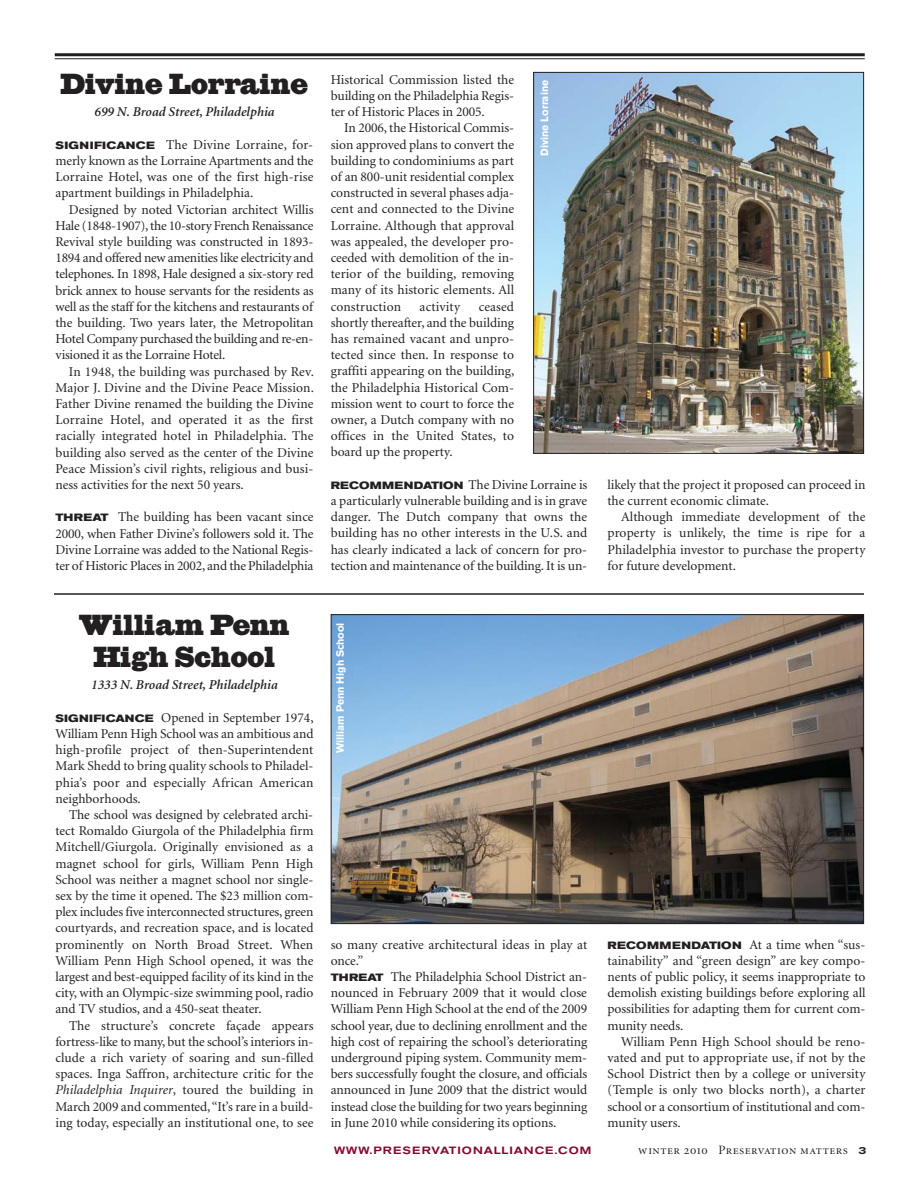
<style>
.page{position:relative;width:918px;height:1188px;background:#fff}
.page>*{position:absolute;margin:0;border:0;box-sizing:border-box;transform-origin:0 0}
.t1{font:27px/31.5px "Egiziano Classic Black OL";color:#231f20;text-align:center}
.t2{font:13.5px/16.2px "Minion";letter-spacing:-.005em;color:#231f20;text-align:justify}
.t3{font:italic 600 13.5px "Minion";color:#231f20}
.t4{font:12.75px "Minion Display Regular SC";letter-spacing:.04em;color:#231f20}
.t5{font:700 10.5px "Akzidenz Grotesk BE";color:#fff}
.t6{font:500 expanded 10.5px "Akzidenz Grotesk BE";letter-spacing:.1em;color:#830b2c}
.s1{font-family:"Akzidenz Grotesk BE";font-weight:700;font-stretch:expanded;font-size:10.5px}
.s2{font-style:italic}
.s3{font-family:"Akzidenz Grotesk BE";font-weight:500;font-stretch:expanded;font-size:10.5px}
</style>
<div class="page">
<hr style="left:55px;top:53px;width:810px;height:3px;background:#231f20">
<hr style="left:55px;top:58px;width:810px;height:1px;background:#231f20">
<hr style="left:54px;top:593px;width:810px;height:2px;background:#231f20">
<img style="left:535px;top:74px;width:327px;height:378px">
<div style="left:533px;top:72px;width:331px;height:382px;border:1px solid #231f20"></div>
<img style="left:333px;top:616px;width:529px;height:306px">
<div style="left:331px;top:614px;width:533px;height:310px;border:1px solid #231f20"></div>
<h1 class="t1" style="left:61px;top:70px;width:249px">Divine Lorraine</h1>
<p class="t3" style="left:94px;top:107px;width:182px">699 N. Broad Street, Philadelphia</p>
<p class="t2" style="left:55px;top:138px;width:260px"><span class="s1">SIGNIFICANCE</span> The Divine Lorraine, for&shy;merly known as the Lorraine Apartments and the Lorraine Hotel, was one of the first high-rise apartment buildings in Philadelphia.</p>
<p class="t2" style="left:55px;top:202px;width:260px;text-indent:14px">Designed by noted Victorian architect Willis Hale (1848-1907), the 10-story French Renaissance Revival style building was constructed in 1893- 1894 and offered new amenities like electricity and telephones. In 1898, Hale designed a six-story red brick annex to house servants for the residents as well as the staff for the kitchens and restaurants of the building. Two years later, the Metropolitan Hotel Company purchased the building and re-en&shy;visioned it as the Lorraine Hotel.</p>
<p class="t2" style="left:55px;top:364px;width:260px;text-indent:14px">In 1948, the building was purchased by Rev.<br>Major J. Divine and the Divine Peace Mission.<br>Father Divine renamed the building the Divine Lorraine Hotel, and operated it as the first racially integrated hotel in Philadelphia. The building also served as the center of the Divine Peace Mission’s civil rights, religious and busi&shy;ness activities for the next 50 years.</p>
<p class="t2" style="left:55px;top:510px;width:260px"><span class="s1">THREAT</span> The building has been vacant since 2000, when Father Divine’s followers sold it. The Divine Lorraine was added to the National Regis&shy;ter of Historic Places in 2002, and the Philadelphia</p>
<p class="t2" style="left:331px;top:73px;width:185px">Historical Commission listed the building on the Philadelphia Regis&shy;ter of Historic Places in 2005.</p>
<p class="t2" style="left:331px;top:121px;width:185px;text-indent:14px">In 2006, the Historical Commis&shy;sion approved plans to convert the building to condominiums as part of an 800-unit residential complex constructed in several phases adja&shy;cent and connected to the Divine Lorraine. Although that approval was appealed, the developer pro&shy;ceeded with demolition of the in&shy;terior of the building, removing many of its historic elements. All construction</p>
<p class="t5" style="left:541px;top:156px;width:78px;rotate:-90deg">Divine Lorraine</p>
<p class="t2" style="left:331px;top:299px;width:185px;text-indent:148px">ceased shortly thereafter, and the building has remained vacant and unpro&shy;tected since then. In response to graffiti appearing on the building, the Philadelphia Historical Com&shy;mission went to court to force the owner, a Dutch company with no offices in the United States, to board up the property.</p>
<p class="t2" style="left:331px;top:478px;width:258px"><span class="s1">RECOMMENDATION</span> The Divine Lorraine is a particularly vulnerable building and is in grave danger. The Dutch company that owns the building has no other interests in the U.S. and has clearly indicated a lack of concern for pro&shy;tection and maintenance of the building. It is un-</p>
<p class="t2" style="left:608px;top:478px;width:259px">likely that the project it proposed can proceed in the current economic climate.</p>
<p class="t2" style="left:420px;top:299px;width:42px">activity</p>
<p class="t2" style="left:608px;top:510px;width:259px;text-indent:14px">Although immediate development of the property is unlikely, the time is ripe for a Philadelphia investor to purchase the property for future development.</p>
<h1 class="t1" style="left:79px;top:612px;width:212px">William Penn<br>High School</h1>
<p class="t3" style="left:91px;top:680px;width:188px">1333 N. Broad Street, Philadelphia</p>
<p class="t2" style="left:56px;top:711px;width:260px"><span class="s1">SIGNIFICANCE</span> Opened in September 1974, William Penn High School was an ambitious and high-profile project of then-Superintendent Mark Shedd to bring quality schools to Philadel&shy;phia’s poor and especially African American neighborhoods.</p>
<p class="t2" style="left:56px;top:808px;width:260px;text-indent:14px">The school was designed by celebrated archi&shy;tect Romaldo Giurgola of the Philadelphia firm Mitchell/Giurgola. Originally envisioned as a magnet school for girls, William Penn High School was neither a magnet school nor single&shy;sex by the time it opened. The $23 million com&shy;plex includes five interconnected structures, green courtyards, and recreation space, and is located prominently on North Broad Street. When William Penn High School opened, it was the largest and best-equipped facility of its kind in the city, with an Olympic-size swimming pool, radio and TV studios, and a 450-seat theater.</p>
<p class="t2" style="left:56px;top:1018px;width:260px;text-indent:14px">The structure’s concrete façade appears fortress-like to many, but the school’s interiors in&shy;clude a rich variety of soaring and sun-filled spaces. Inga Saffron, architecture critic for the <span class="s2">Philadelphia Inquirer</span>, toured the building in March 2009 and commented, “It’s rare in a build&shy;ing today, especially an institutional one, to see</p>
<p class="t5" style="left:336px;top:753px;width:132px;rotate:-90deg">William Penn High School</p>
<p class="t2" style="left:331px;top:937px;width:258px;text-align:left">so many creative architectural ideas in play at once.”<br><span class="s1">THREAT</span> The Philadelphia School District an&shy;nounced in February 2009 that it would close William Penn High School at the end of the 2009 school year, due to declining enrollment and the high cost of repairing the school’s deteriorating underground piping system. Community mem&shy;bers successfully fought the closure, and officials announced in June 2009 that the district would instead close the building for two years beginning in June 2010 while considering its options.</p>
<p class="t2" style="left:608px;top:937px;width:260px"><span class="s1">RECOMMENDATION</span> At a time when “sus&shy;tainability” and “green design” are key compo&shy;nents of public policy, it seems inappropriate to demolish existing buildings before exploring all possibilities for adapting them for current com&shy;munity needs.</p>
<p class="t2" style="left:608px;top:1035px;width:260px;text-indent:14px">William Penn High School should be reno&shy;vated and put to appropriate use, if not by the School District then by a college or university (Temple is only two blocks north), a charter school or a consortium of institutional and com&shy;munity users.</p>
<p class="t6" style="left:334px;top:1146px;width:259px">WWW.PRESERVATIONALLIANCE.COM</p>
<p class="t4" style="left:638px;top:1145px;width:230px">winter 2010 Preservation matters <span class="s3">3</span></p>
</div>
